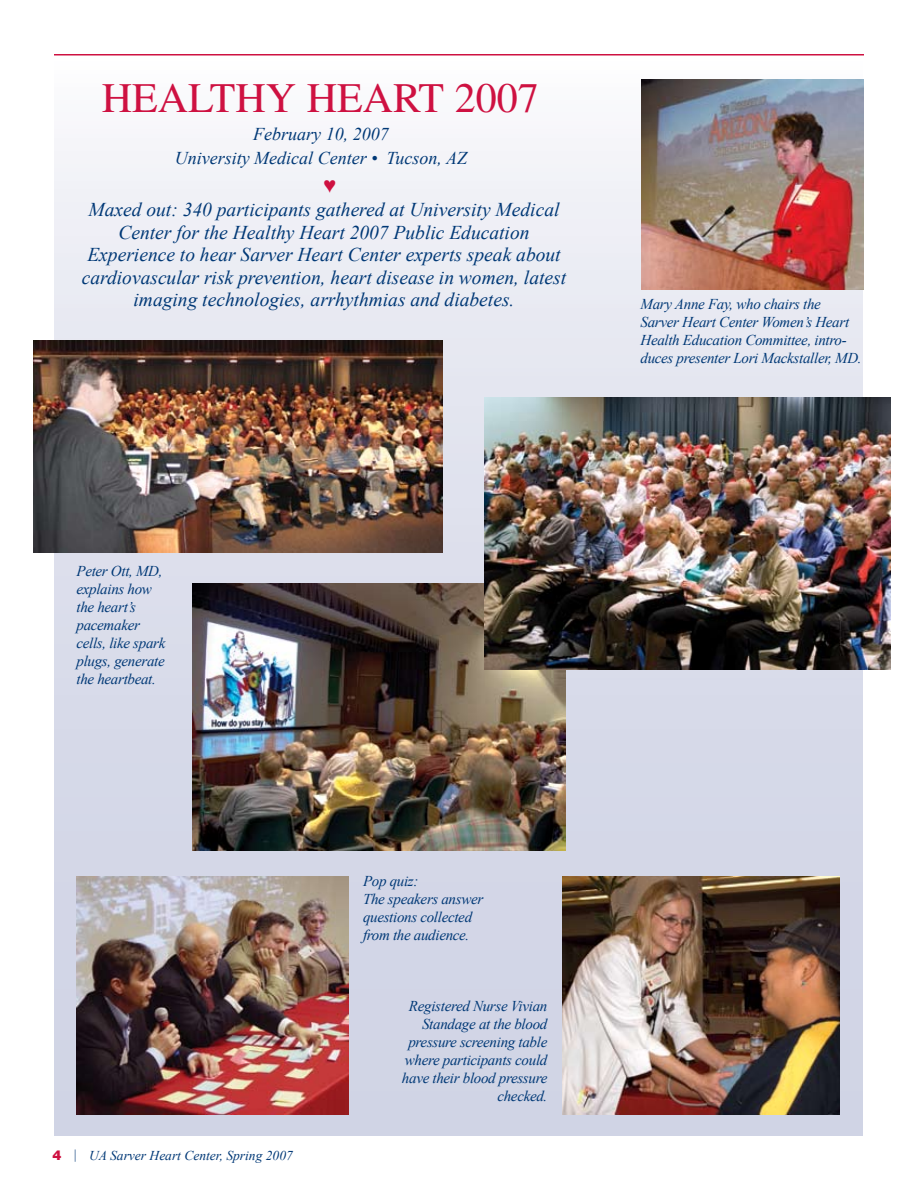
<style>
.page{position:relative;width:918px;height:1188px;background:#fff}
.page>*{position:absolute;margin:0;border:0;box-sizing:border-box;transform-origin:0 0}
.t1{font:42px "Times";color:#ce1141}
.t2{font:italic 19.5px/22.5px "Times New Roman";color:#003876;text-align:center}
.t3{font:italic 18px/24px "Times New Roman";color:#003876;text-align:center}
.t4{font:italic 15px/18px "Times New Roman";letter-spacing:-.02em;color:#003876}
.t5{font:italic 13.5px "Times New Roman";color:#003876}
</style>
<div class="page">
<div style="left:54px;top:54px;width:808px;height:1081px;background:linear-gradient(to bottom,#f2f2f6,#c8ccdf)"></div>
<hr style="left:54px;top:54px;width:810px;height:2px;background:#ce1141">
<img style="left:562px;top:876px;width:277px;height:238px">
<img style="left:33px;top:341px;width:409px;height:212px">
<img style="left:76px;top:876px;width:272px;height:239px">
<img style="left:642px;top:80px;width:222px;height:209px">
<img style="left:192px;top:583px;width:374px;height:267px">
<img style="left:485px;top:398px;width:406px;height:271px">
<svg style="left:325px;top:180px;width:10px;height:13px"></svg>
<h1 class="t1" style="left:102px;top:75px;width:438px">HEALTHY HEART 2007</h1>
<p class="t3" style="left:175px;top:122px;width:294px">February 10, 2007<br>University Medical Center • Tucson, AZ</p>
<p class="t2" style="left:82px;top:198px;width:486px">Maxed out: 340 participants gathered at University Medical Center for the Healthy Heart 2007 Public Education Experience to hear Sarver Heart Center experts speak about cardiovascular risk prevention, heart disease in women, latest imaging technologies, arrhythmias and diabetes.</p>
<p class="t4" style="left:640px;top:295px;width:223px">Mary Anne Fay, who chairs the Sarver Heart Center Women’s Heart Health Education Committee, intro&shy;duces presenter Lori Mackstaller, MD.</p>
<p class="t4" style="left:76px;top:562px;width:90px">Peter Ott, MD, explains how the heart’s pacemaker cells, like spark plugs, generate the heartbeat.</p>
<p class="t5" style="left:74px;top:1146px;width:221px">| UA Sarver Heart Center, Spring 2007</p>
<p class="t4" style="left:363px;top:872px;width:122px">Pop quiz:<br>The speakers answer questions collected from the audience.</p>
<p class="t4" style="left:402px;top:997px;width:147px;text-align:right">Registered Nurse Vivian<br>Standage at the blood pressure screening table where participants could have their blood pressure checked.</p>
</div>
